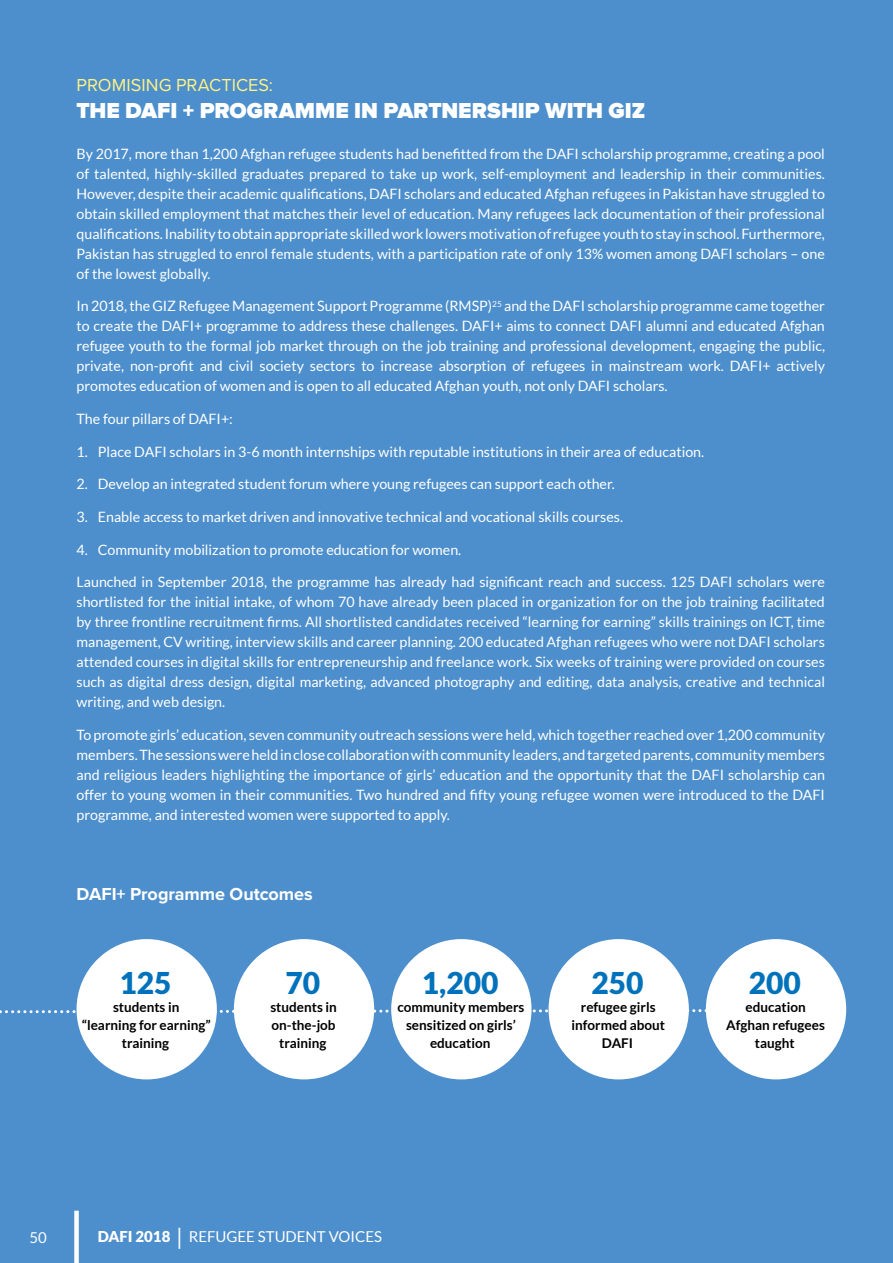
<style>
.page{position:relative;width:893px;height:1263px;background:#4d8fcc}
.page>*{position:absolute;margin:0;border:0;box-sizing:border-box;transform-origin:0 0}
.t1{font:900 30px "Lato";color:#0072bc}
.t2{font:900 22.5px "Proxima Nova";color:#fff}
.t3{font:700 18px "Proxima Nova";letter-spacing:-.005em;color:#fff}
.t4{font:18px "Proxima Nova";letter-spacing:.005em;color:#fef185}
.t5{font:15px "Lato";color:#fff}
.t6{font:14.25px/20px "Lato";color:#fff;text-align:justify}
.t7{font:700 13.5px/18px "Lato";color:#000;text-align:center}
.s1{font-style:inherit}
.s2{font-weight:900}
.s3{font-size:22.5px}
</style>
<div class="page">
<svg style="left:0;top:1007px;width:706px;height:8px"></svg>
<div style="left:77px;top:939px;width:140px;height:140px;background:#fff;border-radius:50%"></div>
<div style="left:234px;top:939px;width:140px;height:140px;background:#fff;border-radius:50%"></div>
<div style="left:391px;top:939px;width:140px;height:140px;background:#fff;border-radius:50%"></div>
<div style="left:549px;top:939px;width:140px;height:140px;background:#fff;border-radius:50%"></div>
<div style="left:706px;top:939px;width:140px;height:140px;background:#fff;border-radius:50%"></div>
<div style="left:74px;top:1211px;width:5px;height:52px;background:#fff"></div>
<p class="t4" style="left:77px;top:74px;width:198px">PROMISING PRACTICES:</p>
<h2 class="t2" style="left:77px;top:97px;width:570px">THE DAFI + PROGRAMME IN PARTNERSHIP WITH GIZ</h2>
<p class="t6" style="left:77px;top:144px;width:750px">By 2017, more than 1,200 Afghan refugee students had benefitted from the DAFI scholarship programme, creating a pool of talented, highly-skilled graduates prepared to take up work, self-employment and leadership in their communities.<br>However, despite their academic qualifications, DAFI scholars and educated Afghan refugees in Pakistan have struggled to obtain skilled employment that matches their level of education. Many refugees lack documentation of their professional qualifications. Inability to obtain appropriate skilled work lowers motivation of refugee youth to stay in school. Furthermore, Pakistan has struggled to enrol female students, with a participation rate of only 13% women among DAFI scholars – one of the lowest globally.</p>
<p class="t6" style="left:77px;top:296px;width:750px">In 2018, the GIZ Refugee Management Support Programme (RMSP)<sup>25</sup> and the DAFI scholarship programme came together to create the DAFI+ programme to address these challenges. DAFI+ aims to connect DAFI alumni and educated Afghan refugee youth to the formal job market through on the job training and professional development, engaging the public, private, non-profit and civil society sectors to increase absorption of refugees in mainstream work. DAFI+ actively promotes education of women and is open to all educated Afghan youth, not only DAFI scholars.</p>
<p class="t6" style="left:77px;top:409px;width:158px">The four pillars of DAFI+:</p>
<p class="t6" style="left:77px;top:441px;width:629px">1. Place DAFI scholars in 3-6 month internships with reputable institutions in their area of education.</p>
<p class="t6" style="left:77px;top:474px;width:540px">2. Develop an integrated student forum where young refugees can support each other.</p>
<p class="t6" style="left:77px;top:507px;width:548px">3. Enable access to market driven and innovative technical and vocational skills courses.</p>
<p class="t6" style="left:77px;top:539px;width:386px">4. Community mobilization to promote education for women.</p>
<p class="t6" style="left:77px;top:572px;width:750px">Launched in September 2018, the programme has already had significant reach and success. 125 DAFI scholars were shortlisted for the initial intake, of whom 70 have already been placed in organization for on the job training facilitated by three frontline recruitment firms. All shortlisted candidates received “learning for earning” skills trainings on ICT, time management, CV writing, interview skills and career planning. 200 educated Afghan refugees who were not DAFI scholars attended courses in digital skills for entrepreneurship and freelance work. Six weeks of training were provided on courses such as digital dress design, digital marketing, advanced photography and editing, data analysis, creative and technical writing, and web design.</p>
<p class="t6" style="left:77px;top:725px;width:750px">To promote girls’ education, seven community outreach sessions were held, which together reached over 1,200 community members. The sessions were held in close collaboration with community leaders, and targeted parents, community members and religious leaders highlighting the importance of girls’ education and the opportunity that the DAFI scholarship can offer to young women in their communities. Two hundred and fifty young refugee women were introduced to the DAFI programme, and interested women were supported to apply.</p>
<p class="t3" style="left:77px;top:883px;width:238px">DAFI+ Programme Outcomes</p>
<h1 class="t1" style="left:119px;top:966px;width:54px">125</h1>
<p class="t7" style="left:82px;top:998px;width:130px">students in<br>“learning for earning<span class="s1">” </span>training</p>
<h1 class="t1" style="left:285px;top:966px;width:36px">70</h1>
<p class="t7" style="left:270px;top:998px;width:68px">students in on-the-job training</p>
<h1 class="t1" style="left:422px;top:966px;width:78px">1,200</h1>
<p class="t7" style="left:397px;top:998px;width:129px">community members sensitized on girls’ education</p>
<h1 class="t1" style="left:591px;top:966px;width:54px">250</h1>
<p class="t7" style="left:572px;top:998px;width:95px">refugee girls informed about<br>DAFI</p>
<h1 class="t1" style="left:749px;top:966px;width:54px">200</h1>
<p class="t7" style="left:726px;top:998px;width:100px">education<br>Afghan refugees taught</p>
<p class="t5" style="left:30px;top:1229px;width:19px">50</p>
<p class="t5" style="left:98px;top:1228px;width:286px"><span class="s2">DAFI 2018</span> <span class="s3">|</span> REFUGEE STUDENT VOICES</p>
</div>
